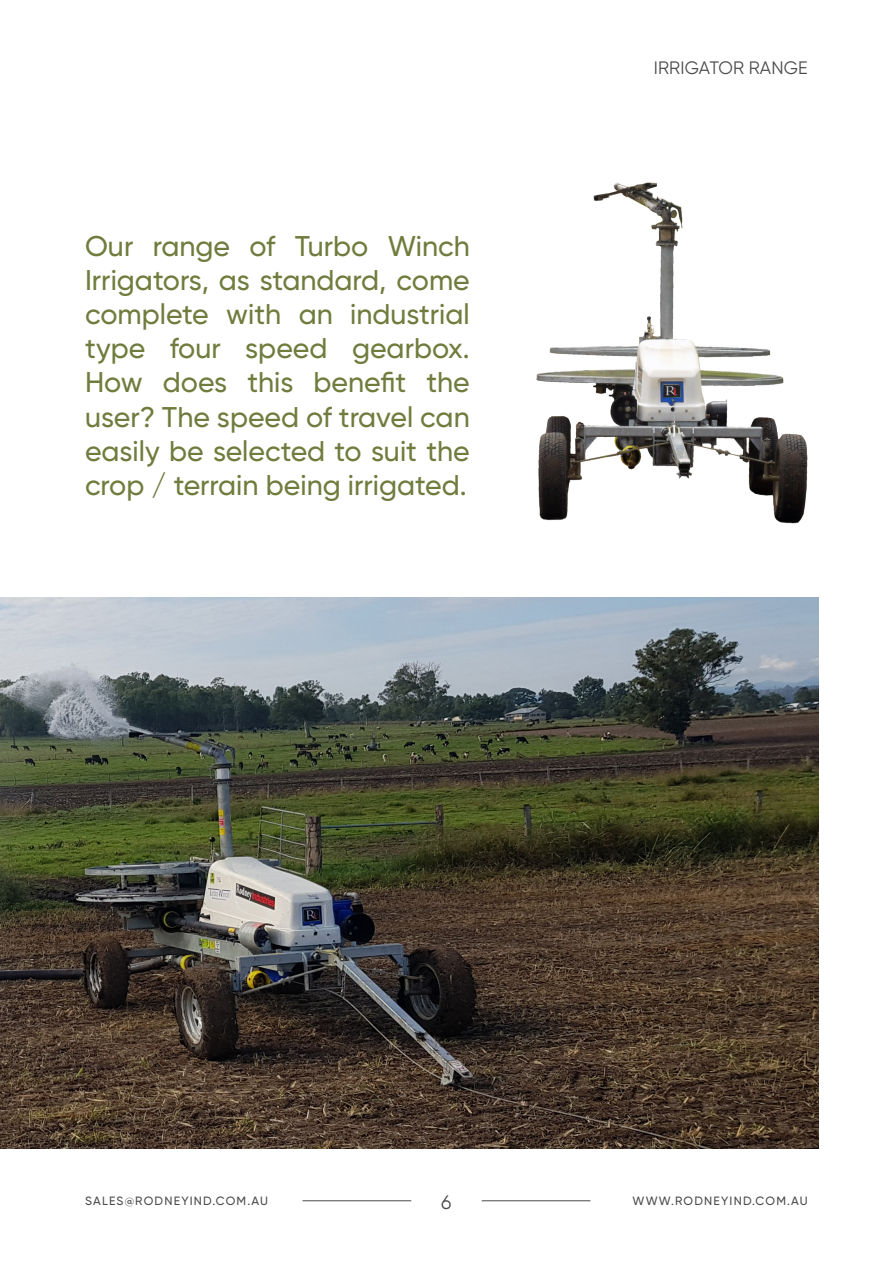
<style>
.page{position:relative;width:893px;height:1263px;background:#fff}
.page>*{position:absolute;margin:0;border:0;box-sizing:border-box;transform-origin:0 0}
.t1{font:500 28.5px/34.2px "Gilroy";color:#6f7c3d;text-align:justify}
.t2{font:19.5px "Gilroy";color:#4c4c4c}
.t3{font:18px "Gilroy";letter-spacing:.01em;color:#4c4c4c}
.t4{font:500 12px "Gilroy";letter-spacing:.1em;color:#4c4c4c}
</style>
<div class="page">
<hr style="left:482px;top:1200px;width:108px;height:1px;background:#4c4c4c">
<hr style="left:302px;top:1200px;width:109px;height:1px;background:#4c4c4c">
<img style="left:0;top:597px;width:818px;height:552px">
<img style="left:536px;top:183px;width:272px;height:341px">
<p class="t1" style="left:85px;top:228px;width:386px">Our range of Turbo Winch Irrigators, as standard, come complete with an industrial type four speed gearbox.<br>How does this benefit the user? The speed of travel can easily be selected to suit the crop / terrain being irrigated.</p>
<p class="t3" style="left:654px;top:57px;width:156px">IRRIGATOR RANGE</p>
<p class="t4" style="left:85px;top:1194px;width:184px">SALES@RODNEYIND.COM.AU</p>
<p class="t2" style="left:441px;top:1190px;width:12px">6</p>
<p class="t4" style="left:632px;top:1194px;width:177px">WWW.RODNEYIND.COM.AU</p>
</div>
